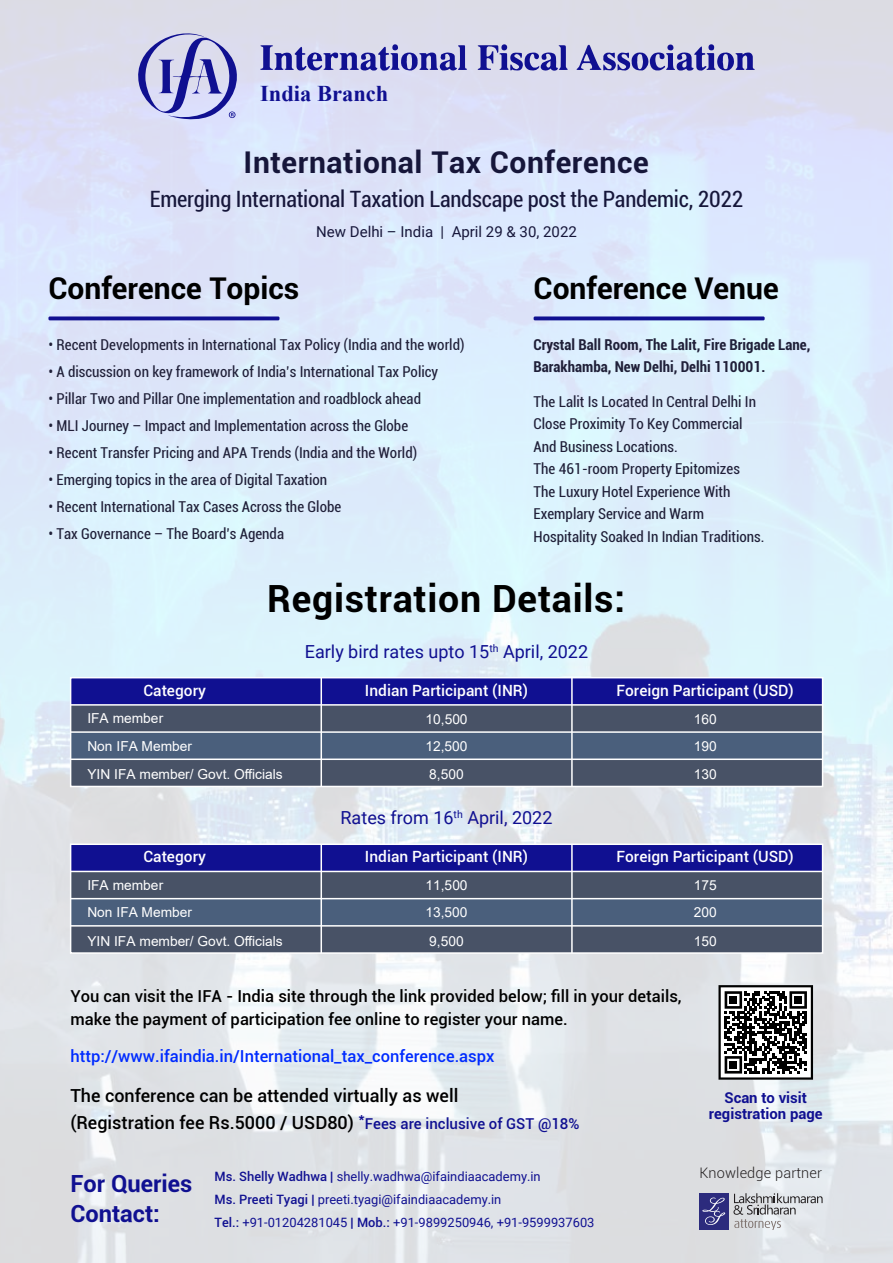
<style>
.page{position:relative;width:893px;height:1263px;background:#fff}
.page>*{position:absolute;margin:0;border:0;box-sizing:border-box;transform-origin:0 0}
.t1{font:700 37.5px "Roboto";letter-spacing:.02em;color:#000}
.t2{font:700 30px "Roboto";color:#000}
.t3{font:700 30px "Roboto";letter-spacing:.02em;color:#16163a}
.t4{font:700 23.55px/29.1px "Roboto";color:#101091}
.t5{font:condensed 22.5px "Roboto";letter-spacing:-.01em;color:#16163a}
.t6{font:700 22.5px "Times New Roman";color:#101091}
.t7{font:500 18px/27px "Roboto";color:#000}
.t8{font:18px "Roboto";color:#101091}
.t9{font:500 16.5px/23.1px "Roboto";color:#000}
.t10{font:500 16.5px "Roboto";color:#002bff}
.t11{font:500 15.45px "Roboto";color:#fff}
.t12{font:condensed 15px/22.5px "Roboto";color:#1f1f38}
.t13{font:700 condensed 15px/22.5px "Roboto";color:#1f1f38}
.t14{font:15px "Roboto";color:#16163a}
.t15{font:700 14.85px/16.4px "Roboto";color:#101091;text-align:center}
.t16{font:300 14.55px "Roboto";letter-spacing:.01em;color:#231f20}
.t17{font:13.8px/26.8px "Arial";color:#fff}
.t18{font:12.9px/22.5px "Roboto";color:#101091}
.s1{font-size:15px;color:#101091}
.s2{font-weight:500}
</style>
<div class="page">
<svg style="left:132px;top:24px;width:108px;height:100px;background:#afb0dc"></svg>
<svg style="left:576px;top:43px;width:179px;height:29px;background:#9797ca"></svg>
<svg style="left:478px;top:43px;width:90px;height:28px;background:#8e8ec8"></svg>
<svg style="left:260px;top:44px;width:207px;height:28px;background:#9090cb"></svg>
<div style="left:71px;top:705px;width:752px;height:27px;background:#485266"></div>
<div style="left:71px;top:759px;width:752px;height:27px;background:#485266"></div>
<div style="left:71px;top:732px;width:752px;height:27px;background:#4a5f7c"></div>
<div style="left:70px;top:678px;width:753px;height:27px;background:#101091"></div>
<div style="left:70px;top:677px;width:753px;height:110px;border:2px solid #fff"></div>
<hr style="left:71px;top:758px;width:752px;height:2px;background:#fff">
<hr style="left:71px;top:731px;width:752px;height:2px;background:#fff">
<hr style="left:71px;top:704px;width:752px;height:2px;background:#fff">
<hr style="left:571px;top:678px;width:2px;height:108px;background:#fff">
<hr style="left:321px;top:678px;width:1px;height:108px;background:#fff">
<div style="left:71px;top:871px;width:752px;height:28px;background:#485266"></div>
<div style="left:71px;top:926px;width:752px;height:27px;background:#485266"></div>
<div style="left:71px;top:899px;width:752px;height:27px;background:#4a5f7c"></div>
<div style="left:70px;top:844px;width:753px;height:27px;background:#101091"></div>
<div style="left:70px;top:843px;width:753px;height:111px;border:2px solid #fff"></div>
<hr style="left:71px;top:925px;width:752px;height:1px;background:#fff">
<hr style="left:71px;top:898px;width:752px;height:1px;background:#fff">
<hr style="left:71px;top:871px;width:752px;height:1px;background:#fff">
<hr style="left:571px;top:844px;width:2px;height:109px;background:#fff">
<hr style="left:321px;top:844px;width:1px;height:109px;background:#fff">
<svg style="left:48px;top:316px;width:231px;height:4px"></svg>
<svg style="left:534px;top:316px;width:231px;height:4px"></svg>
<div style="left:699px;top:1193px;width:30px;height:37px;background:#2c2b7d"></div>
<svg style="left:702px;top:1197px;width:23px;height:28px"></svg>
<svg style="left:733px;top:1193px;width:90px;height:37px;background:#c4c6c9"></svg>
<svg style="left:718px;top:985px;width:95px;height:95px"></svg>
<div style="left:730px;top:996px;width:7px;height:8px;background:#000"></div>
<div style="left:794px;top:996px;width:8px;height:8px;background:#000"></div>
<div style="left:730px;top:1061px;width:7px;height:7px;background:#000"></div>
<h3 class="t6" style="left:260px;top:77px;width:130px">India Branch</h3>
<h2 class="t3" style="left:244px;top:141px;width:407px">International Tax Conference</h2>
<h3 class="t5" style="left:150px;top:184px;width:595px">Emerging International Taxation Landscape post the Pandemic, 2022</h3>
<p class="t14" style="left:316px;top:221px;width:262px">New Delhi – India | April 29 &amp; 30, 2022</p>
<h2 class="t2" style="left:48px;top:267px;width:252px">Conference Topics</h2>
<p class="t12" style="left:48px;top:333px;width:418px">• Recent Developments in International Tax Policy (India and the world)</p>
<p class="t12" style="left:48px;top:360px;width:391px">• A discussion on key framework of India’s International Tax Policy</p>
<p class="t12" style="left:48px;top:387px;width:374px">• Pillar Two and Pillar One implementation and roadblock ahead</p>
<p class="t12" style="left:48px;top:414px;width:361px">• MLI Journey – Impact and Implementation across the Globe</p>
<p class="t12" style="left:48px;top:441px;width:370px">• Recent Transfer Pricing and APA Trends (India and the World)</p>
<p class="t12" style="left:48px;top:468px;width:280px">• Emerging topics in the area of Digital Taxation</p>
<p class="t12" style="left:48px;top:495px;width:294px">• Recent International Tax Cases Across the Globe</p>
<p class="t12" style="left:48px;top:522px;width:237px">• Tax Governance – The Board’s Agenda</p>
<h2 class="t2" style="left:534px;top:267px;width:247px">Conference Venue</h2>
<p class="t13" style="left:534px;top:333px;width:278px">Crystal Ball Room, The Lalit, Fire Brigade Lane,<br>Barakhamba, New Delhi, Delhi 110001.</p>
<p class="t12" style="left:534px;top:390px;width:232px">The Lalit Is Located In Central Delhi In Close Proximity To Key Commercial And Business Locations.<br>The 461-room Property Epitomizes The Luxury Hotel Experience With Exemplary Service and Warm Hospitality Soaked In Indian Traditions.</p>
<h1 class="t1" style="left:267px;top:572px;width:359px">Registration Details:</h1>
<p class="t8" style="left:305px;top:639px;width:285px">Early bird rates upto 15<sup>th</sup> April, 2022</p>
<p class="t11" style="left:143px;top:679px;width:64px">Category</p>
<p class="t11" style="left:365px;top:679px;width:165px">Indian Participant (INR)</p>
<p class="t11" style="left:617px;top:679px;width:179px">Foreign Participant (USD)</p>
<p class="t17" style="left:87px;top:705px;width:77px">IFA member</p>
<p class="t17" style="left:425px;top:705px;width:44px">10,500<br>12,500</p>
<p class="t17" style="left:429px;top:761px;width:36px">8,500</p>
<p class="t17" style="left:694px;top:705px;width:24px">160<br>190</p>
<p class="t17" style="left:694px;top:761px;width:24px">130</p>
<p class="t17" style="left:87px;top:731px;width:197px;line-height:28.3px">Non IFA Member<br>YIN IFA member/ Govt. Officials</p>
<p class="t8" style="left:341px;top:805px;width:213px">Rates from 16<sup>th</sup> April, 2022</p>
<p class="t11" style="left:143px;top:846px;width:64px">Category</p>
<p class="t11" style="left:365px;top:846px;width:165px">Indian Participant (INR)</p>
<p class="t11" style="left:617px;top:846px;width:179px">Foreign Participant (USD)</p>
<p class="t17" style="left:87px;top:871px;width:77px">IFA member</p>
<p class="t17" style="left:425px;top:872px;width:44px">11,500<br>13,500</p>
<p class="t17" style="left:429px;top:927px;width:36px">9,500</p>
<p class="t17" style="left:694px;top:872px;width:24px">175<br>200</p>
<p class="t17" style="left:694px;top:927px;width:24px">150</p>
<p class="t17" style="left:87px;top:898px;width:197px;line-height:28.3px">Non IFA Member<br>YIN IFA member/ Govt. Officials</p>
<p class="t9" style="left:70px;top:984px;width:613px">You can visit the IFA - India site through the link provided below; fill in your details, make the payment of participation fee online to register your name.</p>
<p class="t10" style="left:70px;top:1044px;width:426px">http://www.ifaindia.in/International_tax_conference.aspx</p>
<p class="t7" style="left:70px;top:1082px;width:511px">The conference can be attended virtually as well<br>(Registration fee Rs.5000 / USD80) <sup>*</sup><span class="s1">Fees are inclusive of GST @18%</span></p>
<p class="t15" style="left:709px;top:1089px;width:115px">Scan to visit registration page</p>
<h3 class="t4" style="left:70px;top:1168px;width:124px">For Queries<br>Contact:</h3>
<p class="t18" style="left:214px;top:1165px;width:382px"><span class="s2">Ms. Shelly Wadhwa |</span> shelly.wadhwa@ifaindiaacademy.in<br><span class="s2">Ms. Preeti Tyagi |</span> preeti.tyagi@ifaindiaacademy.in<br><span class="s2">Tel.:</span> +91-01204281045 <span class="s2">| Mob.:</span> +91-9899250946, +91-9599937603</p>
<p class="t16" style="left:699px;top:1163px;width:124px">Knowledge partner</p>
</div>
